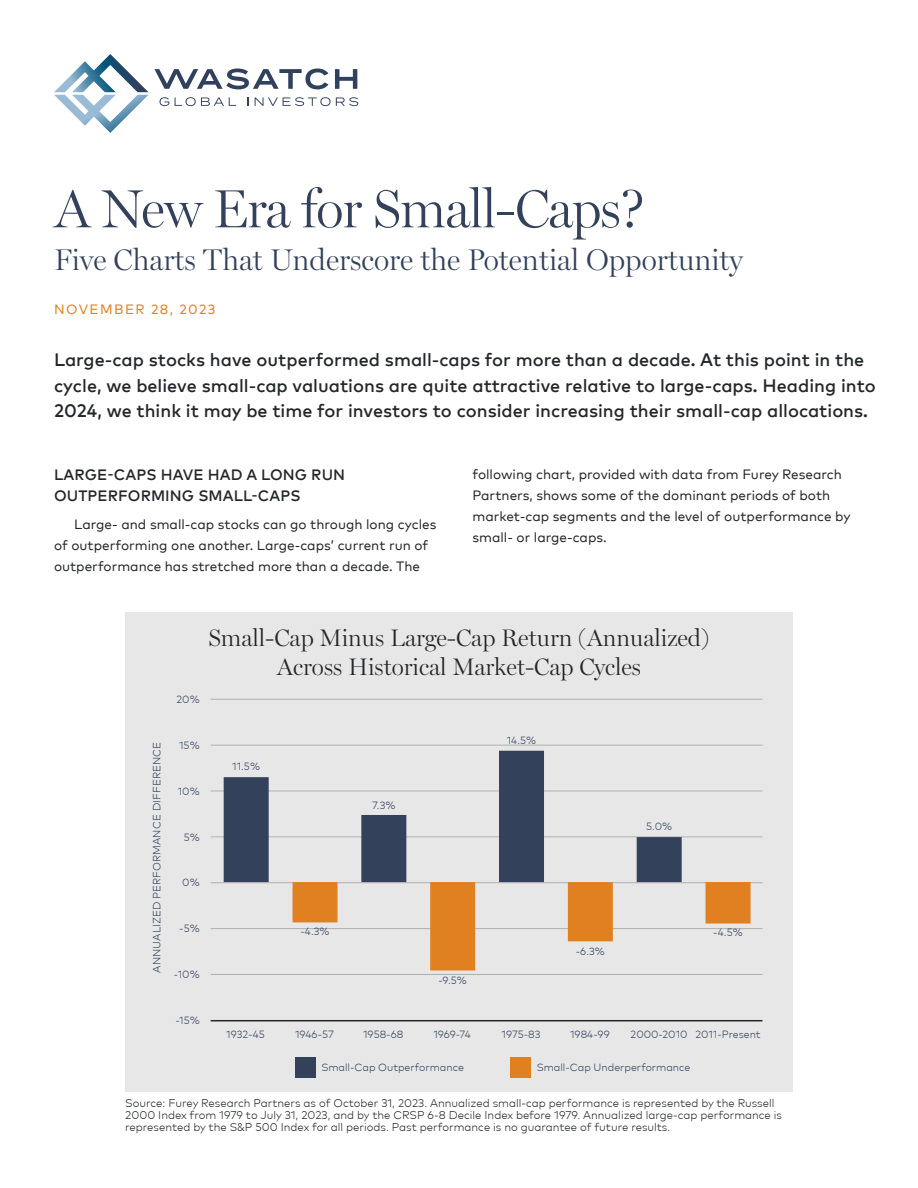
<style>
.page{position:relative;width:918px;height:1188px;background:#fff}
.page>*{position:absolute;margin:0;border:0;box-sizing:border-box;transform-origin:0 0}
.t1{font:300 54px "Miller Display";letter-spacing:-.02em;color:#33415b}
.t2{font:300 30px "Miller Display";color:#33415b}
.t3{font:300 24px/28.8px "Miller Display";color:#23272a;text-align:center}
.t4{font:500 18px/25.5px "Mark Pro";color:#23272a}
.t5{font:500 15px/21px "Mark Pro";letter-spacing:.005em;color:#23272a}
.t6{font:13.5px/21px "Mark Pro";color:#23272a}
.t7{font:13.5px "Mark Pro";letter-spacing:.105em;color:#e08021}
.t8{font:300 11.25px/12px "Mark Pro";color:#23272a}
.t9{font:300 10.5px "Mark Pro";color:#33415b}
</style>
<div class="page">
<svg style="left:160px;top:97px;width:9px;height:9px"></svg>
<svg style="left:175px;top:97px;width:61px;height:9px"></svg>
<svg style="left:255px;top:97px;width:103px;height:9px"></svg>
<svg style="left:335px;top:69px;width:22px;height:20px"></svg>
<svg style="left:154px;top:69px;width:174px;height:20px"></svg>
<svg style="left:54px;top:54px;width:94px;height:79px"></svg>
<div style="left:125px;top:612px;width:668px;height:480px;background:#e7e7e8"></div>
<hr style="left:211px;top:699px;width:551px;height:1px;background:#b2aeb1">
<hr style="left:211px;top:836px;width:551px;height:1px;background:#b2aeb1">
<hr style="left:211px;top:882px;width:551px;height:1px;background:#b2aeb1">
<hr style="left:211px;top:928px;width:551px;height:1px;background:#b2aeb1">
<hr style="left:211px;top:974px;width:551px;height:1px;background:#b2aeb1">
<hr style="left:211px;top:1020px;width:551px;height:1px;background:#23272a">
<hr style="left:211px;top:745px;width:551px;height:1px;background:#b2aeb1">
<hr style="left:211px;top:791px;width:551px;height:1px;background:#b2aeb1">
<div style="left:224px;top:777px;width:45px;height:105px;background:#33415b"></div>
<div style="left:293px;top:882px;width:45px;height:40px;background:#e08021"></div>
<div style="left:361px;top:815px;width:45px;height:67px;background:#33415b"></div>
<div style="left:430px;top:882px;width:45px;height:88px;background:#e08021"></div>
<div style="left:499px;top:751px;width:45px;height:131px;background:#33415b"></div>
<div style="left:637px;top:837px;width:45px;height:45px;background:#33415b"></div>
<div style="left:568px;top:882px;width:45px;height:59px;background:#e08021"></div>
<div style="left:706px;top:882px;width:45px;height:42px;background:#e08021"></div>
<div style="left:296px;top:1057px;width:20px;height:20px;background:#33415b"></div>
<div style="left:510px;top:1057px;width:21px;height:20px;background:#e08021"></div>
<h1 class="t1" style="left:54px;top:176px;width:592px">A New Era for Small-Caps?</h1>
<h2 class="t2" style="left:54px;top:242px;width:690px">Five Charts That Underscore the Potential Opportunity</h2>
<p class="t7" style="left:54px;top:299px;width:163px">NOVEMBER 28, 2023</p>
<p class="t4" style="left:54px;top:346px;width:823px">Large-cap stocks have outperformed small-caps for more than a decade. At this point in the cycle, we believe small-cap valuations are quite attractive relative to large-caps. Heading into<br>2024, we think it may be time for investors to consider increasing their small-cap allocations.</p>
<p class="t5" style="left:54px;top:463px;width:293px">LARGE-CAPS HAVE HAD A LONG RUN<br>OUTPERFORMING SMALL-CAPS</p>
<p class="t6" style="left:54px;top:513px;width:384px;text-indent:20px">Large- and small-cap stocks can go through long cycles of outperforming one another. Large-caps’ current run of outperformance has stretched more than a decade. The</p>
<p class="t6" style="left:472px;top:463px;width:380px">following chart, provided with data from Furey Research Partners, shows some of the dominant periods of both market-cap segments and the level of outperformance by small- or large-caps.</p>
<p class="t9" style="left:149px;top:973px;width:232px;rotate:-90deg">ANNUALIZED PERFORMANCE DIFFERENCE</p>
<p class="t9" style="left:177px;top:691px;width:25px">20%</p>
<p class="t9" style="left:179px;top:737px;width:22px">15%</p>
<p class="t9" style="left:178px;top:783px;width:23px">10%</p>
<p class="t9" style="left:184px;top:829px;width:18px">5%</p>
<p class="t9" style="left:182px;top:875px;width:19px">0%</p>
<p class="t9" style="left:179px;top:921px;width:22px">-5%</p>
<p class="t9" style="left:174px;top:967px;width:27px">-10%</p>
<p class="t9" style="left:175px;top:1013px;width:26px">-15%</p>
<h3 class="t3" style="left:208px;top:623px;width:503px">Small-Cap Minus Large-Cap Return (Annualized)<br>Across Historical Market-Cap Cycles</h3>
<p class="t9" style="left:232px;top:759px;width:29px">11.5%</p>
<p class="t9" style="left:372px;top:797px;width:25px">7.3%</p>
<p class="t9" style="left:300px;top:923px;width:31px">-4.3%</p>
<p class="t9" style="left:507px;top:732px;width:31px">14.5%</p>
<p class="t9" style="left:646px;top:819px;width:28px">5.0%</p>
<p class="t9" style="left:438px;top:973px;width:30px">-9.5%</p>
<p class="t9" style="left:576px;top:943px;width:31px">-6.3%</p>
<p class="t9" style="left:713px;top:925px;width:31px">-4.5%</p>
<p class="t9" style="left:226px;top:1026px;width:40px">1932-45</p>
<p class="t9" style="left:295px;top:1026px;width:40px">1946-57</p>
<p class="t9" style="left:363px;top:1026px;width:42px">1958-68</p>
<p class="t9" style="left:433px;top:1026px;width:39px">1969-74</p>
<p class="t9" style="left:502px;top:1026px;width:40px">1975-83</p>
<p class="t9" style="left:570px;top:1026px;width:41px">1984-99</p>
<p class="t9" style="left:631px;top:1026px;width:132px">2000-2010 2011-Present</p>
<p class="t9" style="left:321px;top:1060px;width:144px">Small-Cap Outperformance</p>
<p class="t9" style="left:537px;top:1060px;width:155px">Small-Cap Underperformance</p>
<p class="t8" style="left:125px;top:1097px;width:658px">Source: Furey Research Partners as of October 31, 2023. Annualized small-cap performance is represented by the Russell<br>2000 Index from 1979 to July 31, 2023, and by the CRSP 6-8 Decile Index before 1979. Annualized large-cap performance is represented by the S&amp;P 500 Index for all periods. Past performance is no guarantee of future results.</p>
</div>
